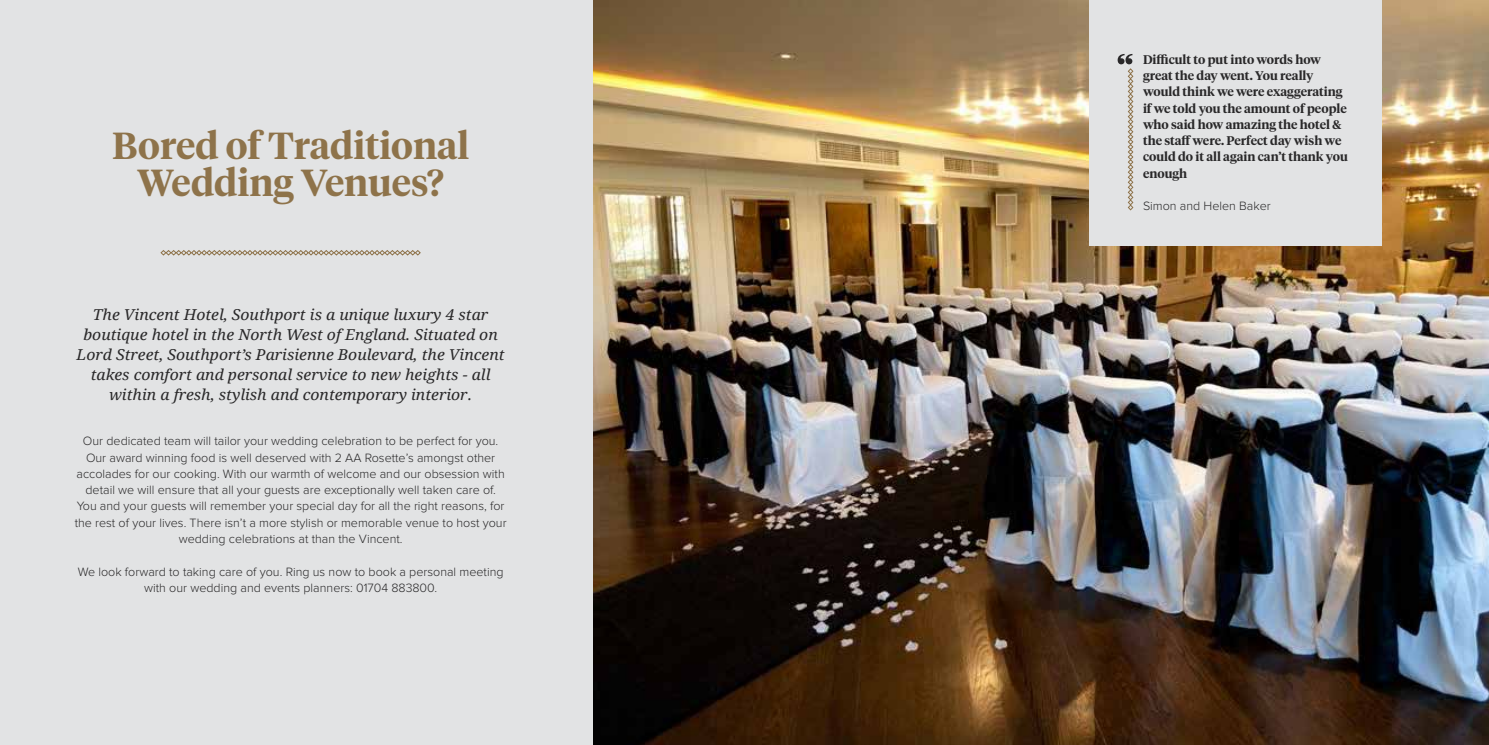
<style>
.page{position:relative;width:1489px;height:745px;background:#fff}
.page>*{position:absolute;margin:0;border:0;box-sizing:border-box;transform-origin:0 0}
.t1{font:600 37.5px/37.5px "Tiempos Headline";color:#8e734a;text-align:center}
.t2{font:italic 15px/20px "Droid Serif";color:#292829;text-align:center;scale:1.05 1}
.t3{font:300 12.5px/16.2px "Proxima Nova";color:#292829;text-align:center}
.t4{font:600 12.5px/16.2px "Tiempos Headline";color:#292829}
</style>
<div class="page">
<div style="left:0;top:0;width:754px;height:744px;background:#e2e3e4"></div>
<img style="left:594px;top:0;width:894px;height:744px">
<div style="left:1089px;top:0;width:292px;height:245px;background:#e2e3e4"></div>
<svg style="left:1117px;top:54px;width:16px;height:156px"></svg>
<svg style="left:160px;top:250px;width:261px;height:5px"></svg>
<h1 class="t1" style="left:112px;top:125px;width:358px">Bored of Traditional<br>Wedding Venues?</h1>
<p class="t2" style="left:77px;top:305px;width:409px">The Vincent Hotel, Southport is a unique luxury 4 star boutique hotel in the North West of England. Situated on Lord Street, Southport’s Parisienne Boulevard, the Vincent takes comfort and personal service to new heights - all within a fresh, stylish and contemporary interior.</p>
<p class="t3" style="left:75px;top:433px;width:433px">Our dedicated team will tailor your wedding celebration to be perfect for you.<br>Our award winning food is well deserved with 2 AA Rosette’s amongst other accolades for our cooking. With our warmth of welcome and our obsession with detail we will ensure that all your guests are exceptionally well taken care of.<br>You and your guests will remember your special day for all the right reasons, for the rest of your lives. There isn’t a more stylish or memorable venue to host your wedding celebrations at than the Vincent.</p>
<p class="t3" style="left:78px;top:563px;width:427px">We look forward to taking care of you. Ring us now to book a personal meeting with our wedding and events planners: 01704 883800.</p>
<p class="t4" style="left:1142px;top:50px;width:206px">Difficult to put into words how great the day went. You really would think we were exaggerating if we told you the amount of people who said how amazing the hotel &amp; the staff were. Perfect day wish we could do it all again can’t thank you enough</p>
<p class="t3" style="left:1142px;top:198px;width:129px">Simon and Helen Baker</p>
</div>
